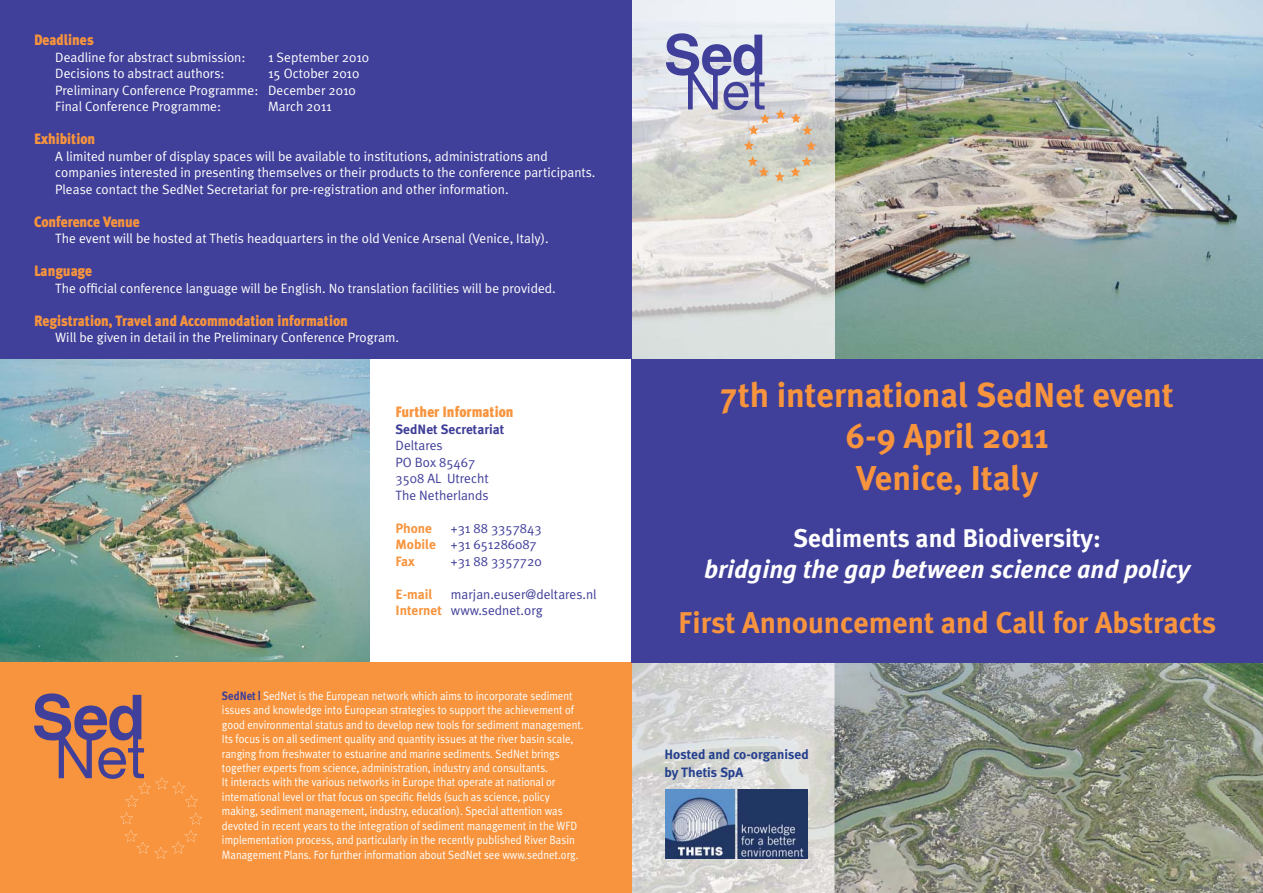
<style>
.page{position:relative;width:1263px;height:893px;background:#fff}
.page>*{position:absolute;margin:0;border:0;box-sizing:border-box;transform-origin:0 0}
.t1{font:700 61.95px "Helvetica";color:#403f99}
.t2{font:58.2px "Helvetica Neue";color:#403f99}
.t3{font:700 55.65px "Helvetica";color:#403f99}
.t4{font:52.2px "Helvetica Neue";color:#403f99}
.t5{font:700 34.5px/41.4px "Meta Plus";color:#f7943d;text-align:center}
.t6{font:700 30px "Meta Plus";color:#f7943d}
.t7{font:italic 700 25.5px "Meta Plus";color:#fff}
.t8{font:700 25.5px "Meta Plus";color:#fff}
.t9{font:900 15px "Meta Plus";color:#f7943d;scale:.9 1}
.t10{font:13.5px/16.5px "Meta Plus Normal";color:#fff}
.t11{font:13.5px/16.5px "Meta Plus Normal";color:#403f99}
.t12{font:700 13.5px/18px "Meta Plus";color:#25408e}
.t13{font:700 13.5px "Meta Plus";color:#403f99}
.t14{font:700 13.5px "Meta Plus";color:#f7943d}
.t15{font:12px/14.4px "Meta Plus Normal";color:#fff;scale:.9 1}
.s1{font-family:"Meta Plus";font-weight:700;color:#f7943d}
.s2{font-family:"Meta Plus";font-weight:700;color:#403f99}
</style>
<div class="page">
<img style="left:0;top:359px;width:369px;height:304px">
<img style="left:834px;top:662px;width:429px;height:231px">
<img style="left:834px;top:0;width:429px;height:359px">
<svg style="left:631px;top:0;width:203px;height:893px;background:#dcdddc"></svg>
<div style="left:0;top:0;width:631px;height:359px;background:#403f99"></div>
<div style="left:0;top:663px;width:631px;height:230px;background:#f7943d"></div>
<svg style="left:120px;top:777px;width:82px;height:82px"></svg>
<div style="left:631px;top:359px;width:632px;height:303px;background:#403f99"></div>
<svg style="left:744px;top:109px;width:72px;height:72px;background:#d4ccbf"></svg>
<img style="left:665px;top:789px;width:143px;height:70px">
<p class="t9" style="left:34px;top:33px;width:68px">Deadlines</p>
<p class="t10" style="left:55px;top:50px;width:192px">Deadline for abstract submission:</p>
<p class="t10" style="left:268px;top:50px;width:103px">1 September 2010</p>
<p class="t10" style="left:55px;top:67px;width:171px">Decisions to abstract authors:</p>
<p class="t10" style="left:55px;top:67px;width:306px;text-indent:213px">15 October 2010<br>Preliminary Conference Programme: December 2010<br>Final Conference Programme:</p>
<p class="t10" style="left:268px;top:100px;width:65px">March 2011</p>
<p class="t9" style="left:34px;top:132px;width:69px">Exhibition</p>
<p class="t10" style="left:55px;top:149px;width:542px">A limited number of display spaces will be available to institutions, administrations and companies interested in presenting themselves or their products to the conference participants.<br>Please contact the SedNet Secretariat for pre-registration and other information.</p>
<p class="t9" style="left:34px;top:214px;width:119px">Conference Venue</p>
<p class="t10" style="left:55px;top:232px;width:495px">The event will be hosted at Thetis headquarters in the old Venice Arsenal (Venice, Italy).</p>
<p class="t9" style="left:34px;top:264px;width:66px">Language</p>
<p class="t10" style="left:55px;top:281px;width:502px">The official conference language will be English. No translation facilities will be provided.</p>
<p class="t9" style="left:34px;top:313px;width:350px">Registration, Travel and Accommodation information</p>
<p class="t10" style="left:55px;top:331px;width:345px">Will be given in detail in the Preliminary Conference Program.</p>
<h1 class="t1" style="left:32px;top:682px;width:115px">Sed</h1>
<h2 class="t2" style="left:54px;top:723px;width:93px">Net</h2>
<p class="t9" style="left:395px;top:405px;width:133px">Further Information</p>
<p class="t13" style="left:395px;top:422px;width:110px">SedNet Secretariat</p>
<p class="t11" style="left:395px;top:439px;width:95px">Deltares<br>PO Box 85467<br>3508 AL Utrecht<br>The Netherlands</p>
<p class="t14" style="left:395px;top:521px;width:38px">Phone</p>
<p class="t11" style="left:395px;top:521px;width:148px;text-indent:55px">+31 88 3357843<br><span class="s1">Mobile</span> +31 651286087</p>
<p class="t14" style="left:395px;top:554px;width:21px">Fax</p>
<p class="t11" style="left:451px;top:554px;width:92px">+31 88 3357720</p>
<p class="t14" style="left:395px;top:587px;width:39px">E-mail</p>
<p class="t11" style="left:395px;top:587px;width:203px;text-indent:55px">marjan.euser@deltares.nl<br><span class="s1">Internet</span> www.sednet.org</p>
<p class="t15" style="left:222px;top:690px;width:403px"><span class="s2">SedNet |</span> SedNet is the European network which aims to incorporate sediment issues and knowledge into European strategies to support the achievement of good environmental status and to develop new tools for sediment management.<br>Its focus is on all sediment quality and quantity issues at the river basin scale, ranging from freshwater to estuarine and marine sediments. SedNet brings together experts from science, administration, industry and consultants.<br>It interacts with the various networks in Europe that operate at national or international level or that focus on specific fields (such as science, policy making, sediment management, industry, education). Special attention was devoted in recent years to the integration of sediment management in the WFD implementation process, and particularly in the recently published River Basin Management Plans. For further information about SedNet see www.sednet.org.</p>
<h3 class="t3" style="left:664px;top:23px;width:103px">Sed</h3>
<h3 class="t4" style="left:684px;top:60px;width:84px">Net</h3>
<h3 class="t5" style="left:721px;top:376px;width:454px">7th international SedNet event<br>6-9 April 2011<br>Venice, Italy</h3>
<h3 class="t8" style="left:793px;top:526px;width:309px">Sediments and Biodiversity:</h3>
<h3 class="t7" style="left:704px;top:560px;width:487px">bridging the gap between science and policy</h3>
<h3 class="t6" style="left:678px;top:609px;width:540px">First Announcement and Call for Abstracts</h3>
<p class="t12" style="left:664px;top:746px;width:146px">Hosted and co-organised by Thetis SpA</p>
</div>
